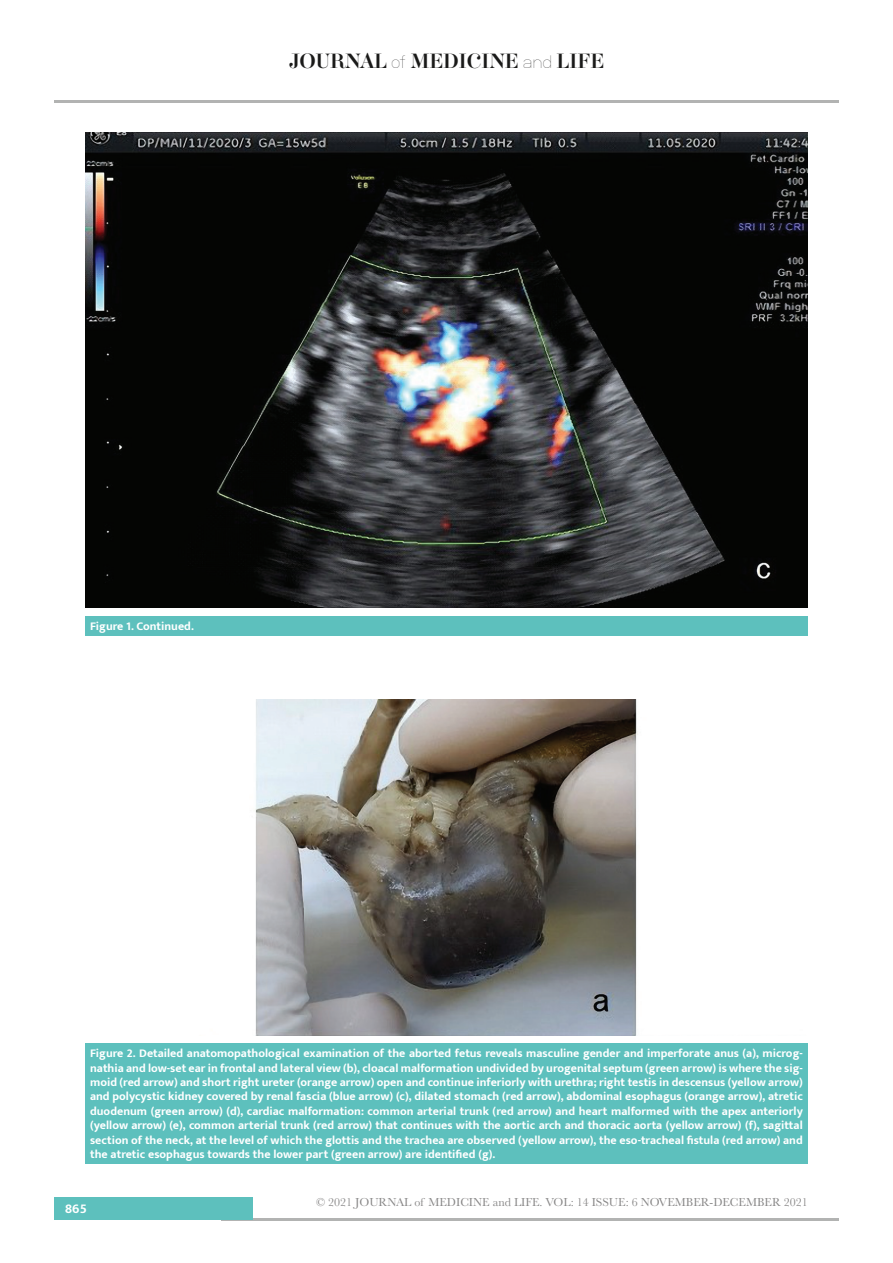
<style>
.page{position:relative;width:893px;height:1263px;background:#fff}
.page>*{position:absolute;margin:0;border:0;box-sizing:border-box;transform-origin:0 0}
.t1{font:18px "Aker Brygge Display";color:#1a1a19}
.t2{font:700 13.5px "Mukta";color:#fff}
.legenda_tabel{font:700 12px/14.4px "Mukta";color:#fff;text-align:justify}
.t3{font:12px "Baskerville";color:#888787}
.s1{font-family:"Neubau Grotesk Lei"}
</style>
<div class="page">
<hr style="left:221px;top:1218px;width:618px;height:2px;background:#b2b3b2">
<div style="left:54px;top:1198px;width:198px;height:22px;background:#5dc0bd"></div>
<hr style="left:54px;top:100px;width:785px;height:2px;background:#b2b3b2">
<img style="left:255px;top:700px;width:383px;height:335px">
<img style="left:85px;top:132px;width:723px;height:476px">
<div style="left:85px;top:616px;width:723px;height:20px;background:#5dc0bd"></div>
<div style="left:85px;top:1043px;width:723px;height:121px;background:#5dc0bd"></div>
<h1 class="t1" style="left:289px;top:49px;width:317px">JOURNAL <span class="s1">of</span> MEDICINE <span class="s1">and</span> LIFE</h1>
<p class="legenda_tabel" style="left:90px;top:618px;width:105px">Figure 1. Continued.</p>
<p class="legenda_tabel" style="left:90px;top:1046px;width:714px">Figure 2. Detailed anatomopathological examination of the aborted fetus reveals masculine gender and imperforate anus (a), microg&shy;nathia and low-set ear in frontal and lateral view (b), cloacal malformation undivided by urogenital septum (green arrow) is where the sig&shy;moid (red arrow) and short right ureter (orange arrow) open and continue inferiorly with urethra; right testis in descensus (yellow arrow) and polycystic kidney covered by renal fascia (blue arrow) (c), dilated stomach (red arrow), abdominal esophagus (orange arrow), atretic duodenum (green arrow) (d), cardiac malformation: common arterial trunk (red arrow) and heart malformed with the apex anteriorly (yellow arrow) (e), common arterial trunk (red arrow) that continues with the aortic arch and thoracic aorta (yellow arrow) (f), sagittal section of the neck, at the level of which the glottis and the trachea are observed (yellow arrow), the eso-tracheal fistula (red arrow) and the atretic esophagus towards the lower part (green arrow) are identified (g).</p>
<p class="t2" style="left:65px;top:1200px;width:23px">865</p>
<p class="t3" style="left:316px;top:1195px;width:493px">© 2021 JOURNAL of MEDICINE and LIFE. VOL: 14 ISSUE: 6 NOVEMBER-DECEMBER 2021</p>
</div>
